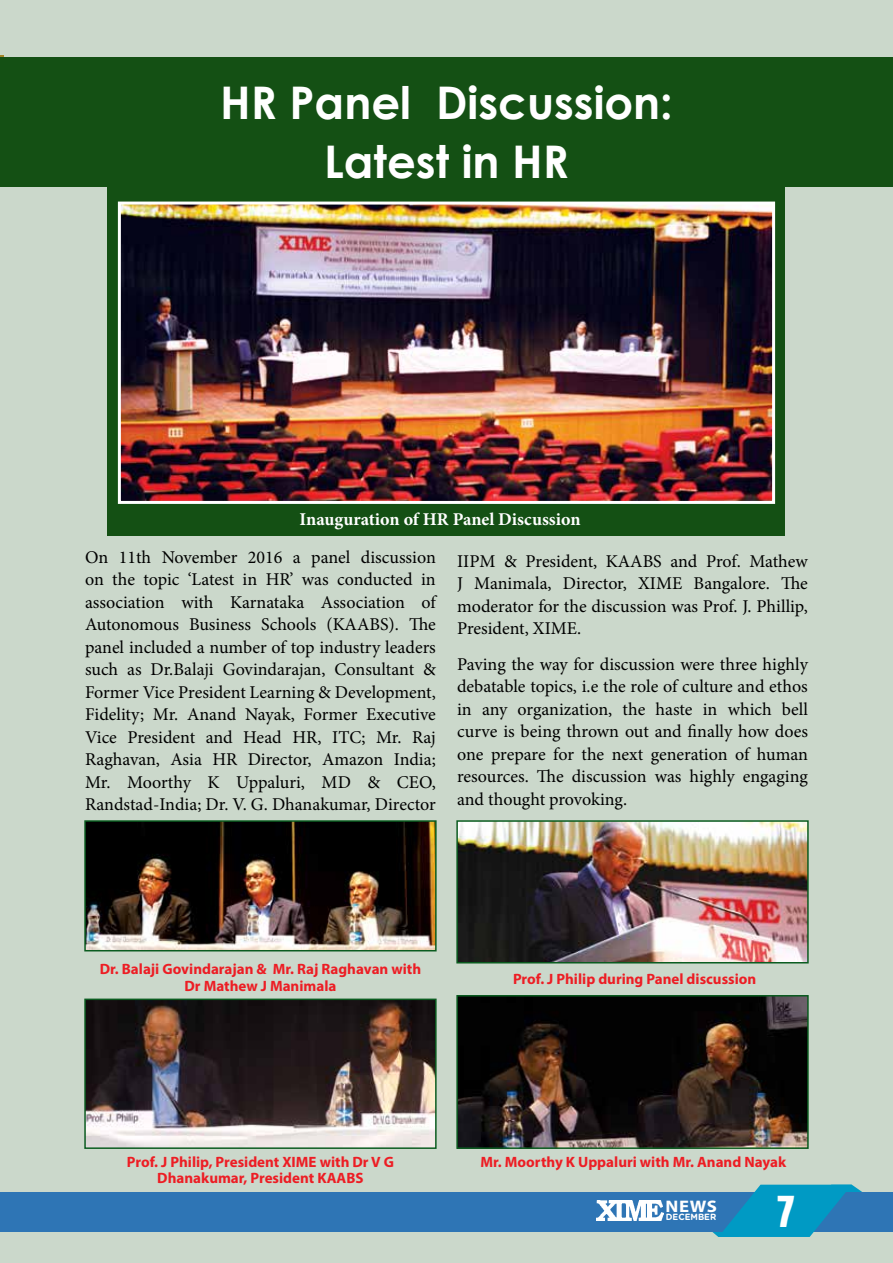
<style>
.page{position:relative;width:893px;height:1263px;background:#cbd8cb}
.page>*{position:absolute;margin:0;border:0;box-sizing:border-box;transform-origin:0 0}
.t1{font:700 45px/58.9px "Century Gothic";color:#fff;text-align:center}
.t2{font:39px "Aurora";color:#fff}
.t3{font:18px/22.5px "Minion Pro";color:#000;text-align:justify}
.t4{font:700 18px "Minion Pro";color:#fff}
.t5{font:700 16.8px "Myriad Pro";color:#fff;scale:1.12 1}
.t6{font:700 15px/16.5px "Myriad Pro";color:#ed1d24;text-align:center}
.t7{font:700 9px "Gotham Rounded";color:#fff;scale:.96 1}
</style>
<div class="page">
<div style="left:0;top:57px;width:893px;height:130px;background:#145014"></div>
<img style="left:87px;top:1001px;width:347px;height:145px">
<div style="left:84px;top:998px;width:353px;height:151px;border:2px solid #0b5c20"></div>
<img style="left:459px;top:998px;width:347px;height:148px">
<div style="left:456px;top:995px;width:353px;height:154px;border:2px solid #0b5c20"></div>
<img style="left:122px;top:206px;width:649px;height:294px">
<div style="left:118px;top:202px;width:657px;height:302px;border:3px solid #fff"></div>
<img style="left:87px;top:823px;width:347px;height:125px">
<div style="left:84px;top:820px;width:353px;height:131px;border:2px solid #0b5c20"></div>
<img style="left:459px;top:823px;width:347px;height:137px">
<div style="left:456px;top:820px;width:353px;height:143px;border:2px solid #0b5c20"></div>
<div style="left:0;top:1192px;width:893px;height:39px;background:#2e75b5"></div>
<svg style="left:708px;top:1185px;width:154px;height:52px"></svg>
<img style="left:596px;top:1200px;width:68px;height:20px">
<h1 class="t1" style="left:220px;top:71px;width:454px">HR Panel Discussion:<br>Latest in HR</h1>
<p class="t4" style="left:300px;top:507px;width:282px">Inauguration of HR Panel Discussion</p>
<p class="t3" style="left:85px;top:546px;width:352px">On 11th November 2016 a panel discussion on the topic ‘Latest in HR’ was conducted in association with Karnataka Association of Autonomous Business Schools (KAABS). The panel included a number of top industry leaders such as Dr.Balaji Govindarajan, Consultant &amp; Former Vice President Learning &amp; Development, Fidelity; Mr. Anand Nayak, Former Executive Vice President and Head HR, ITC; Mr. Raj Raghavan, Asia HR Director, Amazon India; Mr. Moorthy K Uppaluri, MD &amp; CEO, Randstad-India; Dr. V. G. Dhanakumar, Director</p>
<p class="t3" style="left:457px;top:550px;width:352px">IIPM &amp; President, KAABS and Prof. Mathew J Manimala, Director, XIME Bangalore. The moderator for the discussion was Prof. J. Phillip, President, XIME.</p>
<p class="t3" style="left:457px;top:653px;width:352px">Paving the way for discussion were three highly debatable topics, i.e the role of culture and ethos in any organization, the haste in which bell curve is being thrown out and finally how does one prepare for the next generation of human resources. The discussion was highly engaging and thought provoking.</p>
<p class="t6" style="left:100px;top:960px;width:323px">Dr. Balaji Govindarajan &amp; Mr. Raj Raghavan with<br>Dr Mathew J Manimala</p>
<p class="t6" style="left:513px;top:970px;width:245px">Prof. J Philip during Panel discussion</p>
<p class="t6" style="left:127px;top:1153px;width:268px">Prof. J Philip, President XIME with Dr V G<br>Dhanakumar, President KAABS</p>
<p class="t6" style="left:480px;top:1153px;width:307px">Mr. Moorthy K Uppaluri with Mr. Anand Nayak</p>
<p class="t5" style="left:666px;top:1195px;width:47px">News</p>
<p class="t7" style="left:666px;top:1210px;width:54px">DECEMBER</p>
<h2 class="t2" style="left:775px;top:1187px;width:23px">7</h2>
</div>
